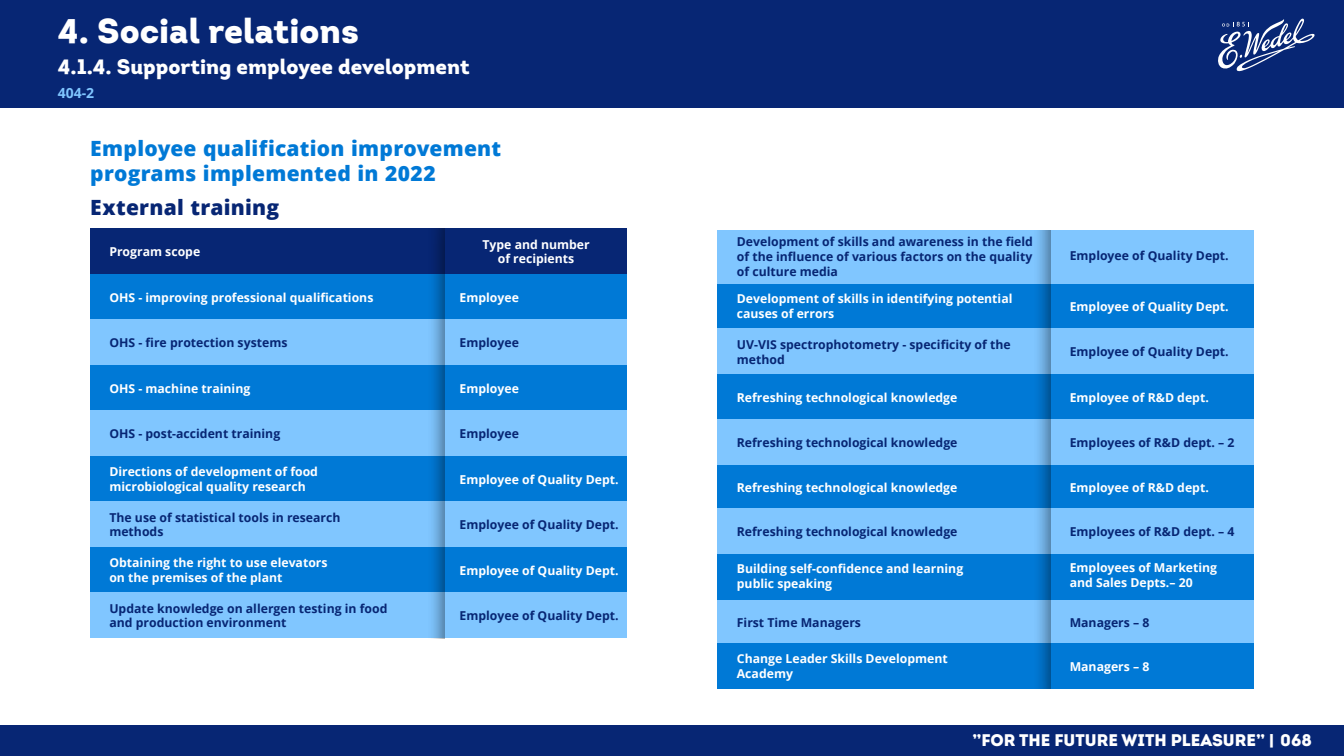
<style>
.page{position:relative;width:1344px;height:756px;background:#fff}
.page>*{position:absolute;margin:0;border:0;box-sizing:border-box;transform-origin:0 0}
.t1{font:900 34.65px "Intro";color:#fff}
.t2{font:800 21px/25.2px "Open Sans";letter-spacing:.01em;color:#0079d6}
.t3{font:900 21px "Intro";color:#fff}
.t4{font:800 21px "Open Sans";letter-spacing:.01em;color:#072674}
.t5{font:900 16.8px "Intro";color:#fff}
.t6{font:700 14px "Open Sans";color:#80c6ff}
.t7{font:700 12.25px/14.7px "Open Sans";color:#fff}
.t8{font:700 12.25px/14.7px "Open Sans";color:#072674}
</style>
<div class="page">
<div style="left:0;top:0;width:1344px;height:108px;background:#072674"></div>
<div style="left:0;top:725px;width:1344px;height:31px;background:#072674"></div>
<svg style="left:1218px;top:18px;width:97px;height:54px"></svg>
<div style="left:718px;top:554px;width:536px;height:47px;background:#0079d6"></div>
<div style="left:90px;top:274px;width:537px;height:46px;background:#0079d6"></div>
<div style="left:718px;top:283px;width:536px;height:46px;background:#0079d6"></div>
<div style="left:90px;top:365px;width:537px;height:46px;background:#0079d6"></div>
<div style="left:718px;top:374px;width:536px;height:46px;background:#0079d6"></div>
<div style="left:90px;top:456px;width:537px;height:46px;background:#0079d6"></div>
<div style="left:90px;top:547px;width:537px;height:46px;background:#0079d6"></div>
<div style="left:718px;top:601px;width:536px;height:42px;background:#80c6ff"></div>
<div style="left:718px;top:465px;width:536px;height:44px;background:#0079d6"></div>
<div style="left:718px;top:643px;width:536px;height:46px;background:#0079d6"></div>
<div style="left:90px;top:229px;width:537px;height:45px;background:#072674"></div>
<div style="left:90px;top:411px;width:537px;height:45px;background:#80c6ff"></div>
<div style="left:90px;top:320px;width:537px;height:45px;background:#80c6ff"></div>
<div style="left:718px;top:420px;width:536px;height:45px;background:#80c6ff"></div>
<div style="left:718px;top:329px;width:536px;height:45px;background:#80c6ff"></div>
<div style="left:90px;top:502px;width:537px;height:45px;background:#80c6ff"></div>
<div style="left:718px;top:509px;width:536px;height:45px;background:#80c6ff"></div>
<div style="left:718px;top:230px;width:536px;height:53px;background:#80c6ff"></div>
<div style="left:90px;top:593px;width:537px;height:45px;background:#80c6ff"></div>
<img style="left:393px;top:229px;width:52px;height:409px">
<img style="left:999px;top:230px;width:52px;height:459px">
<h1 class="t1" style="left:58px;top:9px;width:303px">4. Social relations</h1>
<h2 class="t3" style="left:58px;top:52px;width:414px">4.1.4. Supporting employee development</h2>
<p class="t6" style="left:58px;top:83px;width:38px">404-2</p>
<h2 class="t2" style="left:90px;top:135px;width:412px">Employee qualification improvement programs implemented in 2022</h2>
<h2 class="t4" style="left:90px;top:192px;width:190px">External training</h2>
<p class="t7" style="left:109px;top:244px;width:92px">Program scope</p>
<p class="t7" style="left:482px;top:237px;width:109px;text-align:center">Type and number of recipients</p>
<p class="t8" style="left:737px;top:234px;width:298px;text-align:justify">Development of skills and awareness in the field of the influence of various factors on the quality of culture media</p>
<p class="t7" style="left:109px;top:290px;width:266px">OHS - improving professional qualifications</p>
<p class="t7" style="left:737px;top:291px;width:277px">Development of skills in identifying potential causes of errors</p>
<p class="t7" style="left:460px;top:290px;width:61px">Employee</p>
<p class="t8" style="left:109px;top:335px;width:180px">OHS - fire protection systems</p>
<p class="t8" style="left:737px;top:337px;width:275px">UV-VIS spectrophotometry - specificity of the method</p>
<p class="t8" style="left:460px;top:335px;width:61px">Employee</p>
<p class="t7" style="left:109px;top:381px;width:142px">OHS - machine training</p>
<p class="t8" style="left:109px;top:426px;width:172px">OHS - post-accident training</p>
<p class="t7" style="left:109px;top:464px;width:210px">Directions of development of food microbiological quality research</p>
<p class="t8" style="left:109px;top:510px;width:233px">The use of statistical tools in research methods</p>
<p class="t7" style="left:460px;top:381px;width:61px">Employee</p>
<p class="t8" style="left:460px;top:426px;width:61px">Employee</p>
<p class="t7" style="left:460px;top:472px;width:161px">Employee of Quality Dept.</p>
<p class="t8" style="left:460px;top:517px;width:161px">Employee of Quality Dept.</p>
<p class="t7" style="left:737px;top:389px;width:222px">Refreshing technological knowledge</p>
<p class="t8" style="left:737px;top:435px;width:222px">Refreshing technological knowledge</p>
<p class="t7" style="left:737px;top:480px;width:222px">Refreshing technological knowledge</p>
<p class="t8" style="left:737px;top:524px;width:222px">Refreshing technological knowledge</p>
<p class="t8" style="left:1070px;top:248px;width:161px">Employee of Quality Dept.</p>
<p class="t7" style="left:1070px;top:298px;width:161px">Employee of Quality Dept.</p>
<p class="t8" style="left:1070px;top:344px;width:161px">Employee of Quality Dept.</p>
<p class="t7" style="left:1070px;top:389px;width:141px">Employee of R&amp;D dept.</p>
<p class="t8" style="left:1070px;top:435px;width:166px">Employees of R&amp;D dept. – 2</p>
<p class="t7" style="left:1070px;top:480px;width:141px">Employee of R&amp;D dept.</p>
<p class="t8" style="left:1070px;top:524px;width:166px">Employees of R&amp;D dept. – 4</p>
<p class="t7" style="left:109px;top:555px;width:220px">Obtaining the right to use elevators on the premises of the plant</p>
<p class="t7" style="left:737px;top:561px;width:228px">Building self-confidence and learning public speaking</p>
<p class="t7" style="left:460px;top:563px;width:161px">Employee of Quality Dept.</p>
<p class="t7" style="left:1070px;top:560px;width:149px">Employees of Marketing and Sales Depts.– 20</p>
<p class="t8" style="left:109px;top:601px;width:280px">Update knowledge on allergen testing in food and production environment</p>
<p class="t8" style="left:460px;top:608px;width:161px">Employee of Quality Dept.</p>
<p class="t8" style="left:737px;top:614px;width:126px">First Time Managers</p>
<p class="t7" style="left:737px;top:651px;width:212px">Change Leader Skills Development<br>Academy</p>
<p class="t8" style="left:1070px;top:614px;width:81px">Managers – 8</p>
<p class="t7" style="left:1070px;top:658px;width:81px">Managers – 8</p>
<h3 class="t5" style="left:972px;top:729px;width:341px">”FOR THE FUTURE WITH PLEASURE” | 068</h3>
</div>
